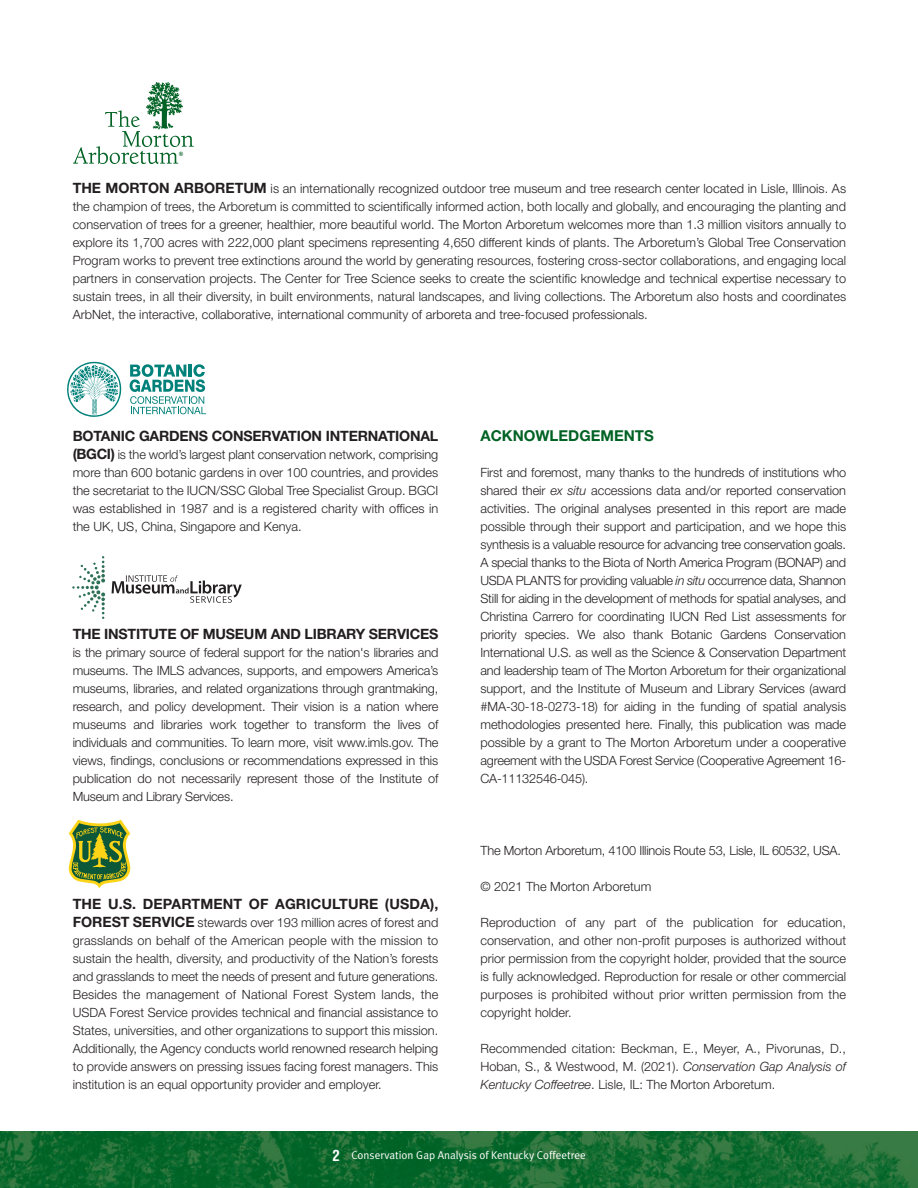
<style>
.page{position:relative;width:918px;height:1188px;background:#fff}
.page>*{position:absolute;margin:0;border:0;box-sizing:border-box;transform-origin:0 0}
.t1{font:700 15px "Helvetica Neue";color:#006224}
.t2{font:700 14.25px "Helvetica Neue";letter-spacing:-.015em;color:#231f20}
.t3{font:700 14.25px "Helvetica Neue";letter-spacing:.01em;color:#231f20}
.t4{font:300 12.75px/18px "Helvetica Neue";color:#231f20;text-align:justify}
.t5{font:11.25px "Meta Plus Normal";color:#fff}
.s1{font-weight:700;font-size:14.25px}
.s2{font-style:italic}
.s3{font-family:"Helvetica";font-weight:700;font-stretch:condensed;font-size:15px}
</style>
<div class="page">
<img style="left:0;top:1131px;width:918px;height:57px">
<svg style="left:73px;top:82px;width:121px;height:82px"></svg>
<svg style="left:67px;top:362px;width:139px;height:55px"></svg>
<svg style="left:72px;top:556px;width:33px;height:63px"></svg>
<svg style="left:112px;top:575px;width:130px;height:28px"></svg>
<svg style="left:69px;top:820px;width:61px;height:68px"></svg>
<p class="t4" style="left:73px;top:180px;width:775px"><span class="s1">THE MORTON ARBORETUM</span> is an internationally recognized outdoor tree museum and tree research center located in Lisle, Illinois. As the champion of trees, the Arboretum is committed to scientifically informed action, both locally and globally, and encouraging the planting and conservation of trees for a greener, healthier, more beautiful world. The Morton Arboretum welcomes more than 1.3 million visitors annually to explore its 1,700 acres with 222,000 plant specimens representing 4,650 different kinds of plants. The Arboretum’s Global Tree Conservation Program works to prevent tree extinctions around the world by generating resources, fostering cross-sector collaborations, and engaging local partners in conservation projects. The Center for Tree Science seeks to create the scientific knowledge and technical expertise necessary to sustain trees, in all their diversity, in built environments, natural landscapes, and living collections. The Arboretum also hosts and coordinates ArbNet, the interactive, collaborative, international community of arboreta and tree-focused professionals.</p>
<p class="t2" style="left:73px;top:430px;width:367px">BOTANIC GARDENS CONSERVATION INTERNATIONAL</p>
<p class="t4" style="left:73px;top:446px;width:367px"><span class="s1">(BGCI)</span> is the world’s largest plant conservation network, comprising more than 600 botanic gardens in over 100 countries, and provides the secretariat to the IUCN/SSC Global Tree Specialist Group. BGCI was established in 1987 and is a registered charity with offices in the UK, US, China, Singapore and Kenya.</p>
<p class="t2" style="left:73px;top:628px;width:367px">THE INSTITUTE OF MUSEUM AND LIBRARY SERVICES</p>
<p class="t4" style="left:73px;top:644px;width:367px">is the primary source of federal support for the nation's libraries and museums. The IMLS advances, supports, and empowers America’s museums, libraries, and related organizations through grantmaking, research, and policy development. Their vision is a nation where museums and libraries work together to transform the lives of individuals and communities. To learn more, visit www.imls.gov. The views, findings, conclusions or recommendations expressed in this publication do not necessarily represent those of the Institute of Museum and Library Services.</p>
<p class="t3" style="left:73px;top:898px;width:367px">THE U.S. DEPARTMENT OF AGRICULTURE (USDA),</p>
<p class="t4" style="left:73px;top:914px;width:367px"><span class="s1">FOREST SERVICE</span> stewards over 193 million acres of forest and grasslands on behalf of the American people with the mission to sustain the health, diversity, and productivity of the Nation’s forests and grasslands to meet the needs of present and future generations.<br>Besides the management of National Forest System lands, the USDA Forest Service provides technical and financial assistance to States, universities, and other organizations to support this mission.<br>Additionally, the Agency conducts world renowned research helping to provide answers on pressing issues facing forest managers. This institution is an equal opportunity provider and employer.</p>
<p class="t1" style="left:480px;top:430px;width:175px">ACKNOWLEDGEMENTS</p>
<p class="t4" style="left:480px;top:464px;width:367px">First and foremost, many thanks to the hundreds of institutions who shared their <span class="s2">ex situ</span> accessions data and/or reported conservation activities. The original analyses presented in this report are made possible through their support and participation, and we hope this synthesis is a valuable resource for advancing tree conservation goals.<br>A special thanks to the Biota of North America Program (BONAP) and USDA PLANTS for providing valuable <span class="s2">in situ</span> occurrence data, Shannon Still for aiding in the development of methods for spatial analyses, and Christina Carrero for coordinating IUCN Red List assessments for priority species. We also thank Botanic Gardens Conservation International U.S. as well as the Science &amp; Conservation Department and leadership team of The Morton Arboretum for their organizational support, and the Institute of Museum and Library Services (award #MA-30-18-0273-18) for aiding in the funding of spatial analysis methodologies presented here. Finally, this publication was made possible by a grant to The Morton Arboretum under a cooperative agreement with the USDA Forest Service (Cooperative Agreement 16- CA-11132546-045).</p>
<p class="t4" style="left:480px;top:842px;width:362px">The Morton Arboretum, 4100 Illinois Route 53, Lisle, IL 60532, USA.</p>
<p class="t4" style="left:480px;top:878px;width:172px">© 2021 The Morton Arboretum</p>
<p class="t4" style="left:480px;top:914px;width:367px">Reproduction of any part of the publication for education, conservation, and other non-profit purposes is authorized without prior permission from the copyright holder, provided that the source is fully acknowledged. Reproduction for resale or other commercial purposes is prohibited without prior written permission from the copyright holder.</p>
<p class="t4" style="left:480px;top:1040px;width:367px">Recommended citation: Beckman, E., Meyer, A., Pivorunas, D., Hoban, S., &amp; Westwood, M. (2021). <span class="s2">Conservation Gap Analysis of Kentucky Coffeetree</span>. Lisle, IL: The Morton Arboretum.</p>
<p class="t5" style="left:333px;top:1151px;width:255px"><span class="s3">2</span> Conservation Gap Analysis of Kentucky Coffeetree</p>
</div>
